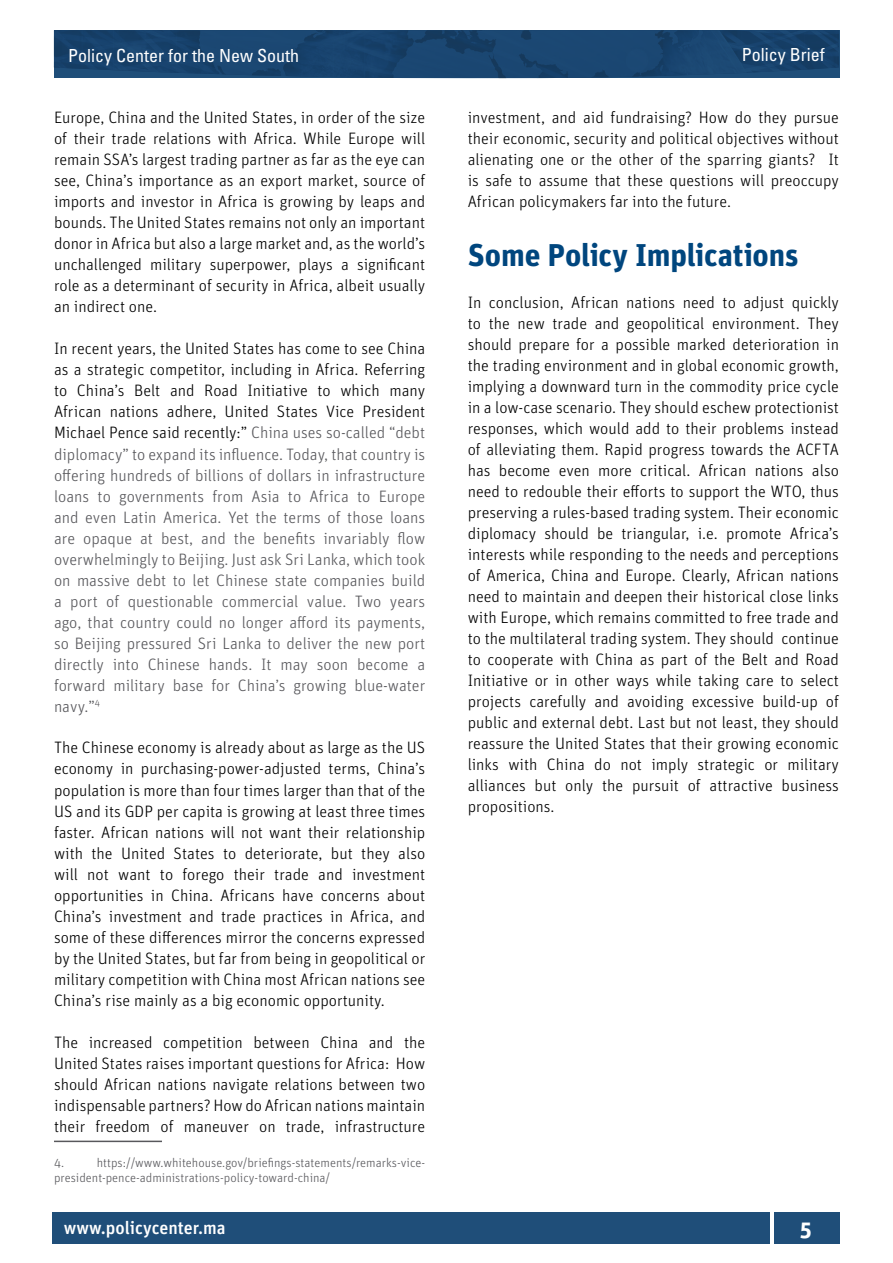
<style>
.page{position:relative;width:893px;height:1263px;background:#fff}
.page>*{position:absolute;margin:0;border:0;box-sizing:border-box;transform-origin:0 0}
.t1{font:700 31.5px "Unit Pro";letter-spacing:-.005em;color:#00467e}
.t2{font:700 22.5px "Unit Pro";color:#fff}
.t3{font:condensed 18px "Univers LT Std";color:#fff}
.t4{font:500 18px "Unit Pro";color:#fff}
.t5{font:300 16.5px/21px "Unit Pro";color:#000;text-align:justify}
.t6{font:300 16.5px/21px "Unit Pro";color:#58585c;text-align:justify}
.t7{font:300 12.75px/15.3px "Unit Pro";color:#58585c}
.s1{color:#000}
</style>
<div class="page">
<div style="left:52px;top:1212px;width:718px;height:31px;background:#1f4e79"></div>
<div style="left:774px;top:1212px;width:65px;height:31px;background:#1f4e79"></div>
<img style="left:54px;top:30px;width:785px;height:49px">
<hr style="left:54px;top:1140px;width:108px;height:2px;background:#58585c">
<p class="t3" style="left:68px;top:44px;width:232px">Policy Center for the New South</p>
<p class="t3" style="left:742px;top:43px;width:84px">Policy Brief</p>
<p class="t5" style="left:54px;top:107px;width:373px">Europe, China and the United States, in order of the size of their trade relations with Africa. While Europe will remain SSA’s largest trading partner as far as the eye can see, China’s importance as an export market, source of imports and investor in Africa is growing by leaps and bounds. The United States remains not only an important donor in Africa but also a large market and, as the world’s unchallenged military superpower, plays a significant role as a determinant of security in Africa, albeit usually an indirect one.</p>
<p class="t6" style="left:54px;top:338px;width:373px"><span class="s1">In recent years, the United States has come to see China as a strategic competitor, including in Africa. Referring to China’s Belt and Road Initiative to which many African nations adhere, United States Vice President Michael Pence said recently:”</span> China uses so-called “debt diplomacy” to expand its influence. Today, that country is offering hundreds of billions of dollars in infrastructure loans to governments from Asia to Africa to Europe and even Latin America. Yet the terms of those loans are opaque at best, and the benefits invariably flow overwhelmingly to Beijing. Just ask Sri Lanka, which took on massive debt to let Chinese state companies build a port of questionable commercial value. Two years ago, that country could no longer afford its payments, so Beijing pressured Sri Lanka to deliver the new port directly into Chinese hands. It may soon become a forward military base for China’s growing blue-water navy.”<sup>4</sup></p>
<p class="t5" style="left:54px;top:737px;width:373px">The Chinese economy is already about as large as the US economy in purchasing-power-adjusted terms, China’s population is more than four times larger than that of the US and its GDP per capita is growing at least three times faster. African nations will not want their relationship with the United States to deteriorate, but they also will not want to forego their trade and investment opportunities in China. Africans have concerns about China’s investment and trade practices in Africa, and some of these differences mirror the concerns expressed by the United States, but far from being in geopolitical or military competition with China most African nations see China’s rise mainly as a big economic opportunity.</p>
<p class="t5" style="left:54px;top:1031px;width:373px">The increased competition between China and the United States raises important questions for Africa: How should African nations navigate relations between two indispensable partners? How do African nations maintain their freedom of maneuver on trade, infrastructure</p>
<p class="t7" style="left:54px;top:1155px;width:12px">4.</p>
<p class="t7" style="left:54px;top:1155px;width:373px;text-indent:43px">https://www.whitehouse.gov/briefings-statements/remarks-vice&shy;president-pence-administrations-policy-toward-china/</p>
<p class="t5" style="left:468px;top:107px;width:373px">investment, and aid fundraising? How do they pursue their economic, security and political objectives without alienating one or the other of the sparring giants? It is safe to assume that these questions will preoccupy African policymakers far into the future.</p>
<h1 class="t1" style="left:468px;top:235px;width:332px">Some Policy Implications</h1>
<p class="t5" style="left:468px;top:292px;width:373px">In conclusion, African nations need to adjust quickly to the new trade and geopolitical environment. They should prepare for a possible marked deterioration in the trading environment and in global economic growth, implying a downward turn in the commodity price cycle in a low-case scenario. They should eschew protectionist responses, which would add to their problems instead of alleviating them. Rapid progress towards the ACFTA has become even more critical. African nations also need to redouble their efforts to support the WTO, thus preserving a rules-based trading system. Their economic diplomacy should be triangular, i.e. promote Africa’s interests while responding to the needs and perceptions of America, China and Europe. Clearly, African nations need to maintain and deepen their historical close links with Europe, which remains committed to free trade and to the multilateral trading system. They should continue to cooperate with China as part of the Belt and Road Initiative or in other ways while taking care to select projects carefully and avoiding excessive build-up of public and external debt. Last but not least, they should reassure the United States that their growing economic links with China do not imply strategic or military alliances but only the pursuit of attractive business propositions.</p>
<p class="t4" style="left:64px;top:1216px;width:164px">www.policycenter.ma</p>
<h2 class="t2" style="left:800px;top:1214px;width:14px">5</h2>
</div>
